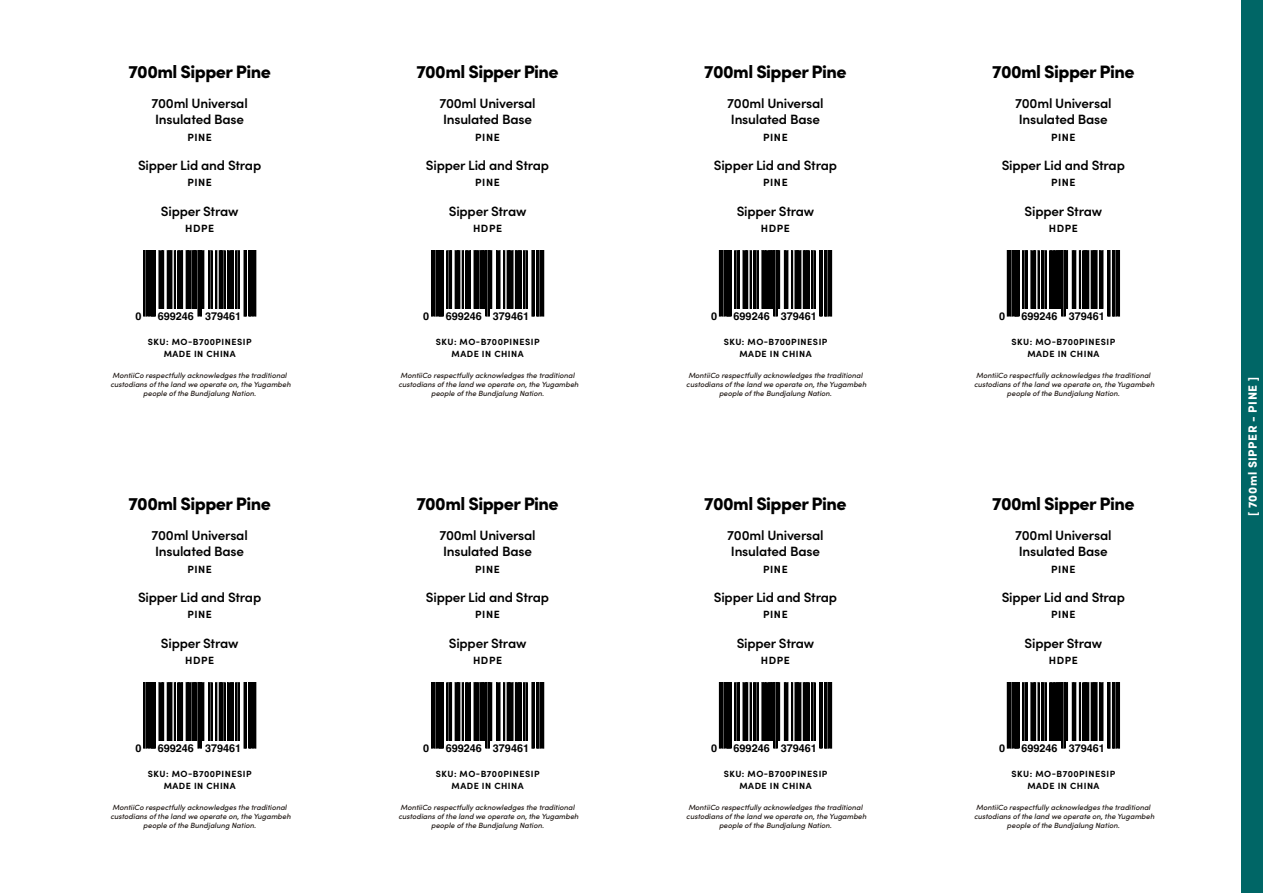
<style>
.page{position:relative;width:1263px;height:893px;background:#fff}
.page>*{position:absolute;margin:0;border:0;box-sizing:border-box;transform-origin:0 0}
.t1{font:900 18px "Sofia Pro";letter-spacing:-.03em;color:#000}
.t2{font:600 13.5px/16.5px "Sofia Pro";letter-spacing:-.015em;color:#000}
.t3{font:900 12px "Sofia Pro";letter-spacing:.04em;color:#fff}
.t4{font:700 10.8px "Helvetica";color:#000}
.t5{font:700 10.5px "Sofia Pro";letter-spacing:.055em;color:#000}
.t6{font:700 9px/12px "Sofia Pro";letter-spacing:.055em;color:#000;text-align:center}
.t7{font:italic 500 7.5px/9px "Sofia Pro";color:#1d1511;text-align:center}
</style>
<div class="page">
<svg style="left:144px;top:251px;width:112px;height:65px"></svg>
<svg style="left:431px;top:251px;width:113px;height:65px"></svg>
<svg style="left:719px;top:251px;width:113px;height:65px"></svg>
<svg style="left:144px;top:683px;width:112px;height:65px"></svg>
<svg style="left:431px;top:683px;width:113px;height:65px"></svg>
<svg style="left:719px;top:683px;width:113px;height:65px"></svg>
<svg style="left:1007px;top:683px;width:112px;height:65px"></svg>
<svg style="left:1007px;top:251px;width:112px;height:65px"></svg>
<div style="left:1242px;top:0;width:21px;height:893px;background:#066"></div>
<h1 class="t1" style="left:128px;top:58px;width:144px">700ml Sipper Pine</h1>
<h2 class="t2" style="left:152px;top:94px;width:98px">700ml Universal<br>Insulated Base</h2>
<h3 class="t5" style="left:187px;top:129px;width:26px">PINE</h3>
<h2 class="t2" style="left:138px;top:156px;width:125px">Sipper Lid and Strap</h2>
<h3 class="t5" style="left:187px;top:175px;width:26px">PINE</h3>
<h2 class="t2" style="left:161px;top:202px;width:79px">Sipper Straw</h2>
<h3 class="t5" style="left:185px;top:220px;width:31px">HDPE</h3>
<h3 class="t4" style="left:135px;top:309px;width:8px">0</h3>
<h3 class="t4" style="left:158px;top:309px;width:85px">699246 379461</h3>
<p class="t6" style="left:148px;top:335px;width:105px">SKU: MO-B700PINESIP<br>MADE IN CHINA</p>
<p class="t7" style="left:110px;top:370px;width:182px">MontiiCo respectfully acknowledges the traditional custodians of the land we operate on, the Yugambeh people of the Bundjalung Nation.</p>
<h1 class="t1" style="left:128px;top:490px;width:144px">700ml Sipper Pine</h1>
<h2 class="t2" style="left:152px;top:526px;width:98px">700ml Universal<br>Insulated Base</h2>
<h3 class="t5" style="left:187px;top:561px;width:26px">PINE</h3>
<h2 class="t2" style="left:138px;top:588px;width:125px">Sipper Lid and Strap</h2>
<h3 class="t5" style="left:187px;top:607px;width:26px">PINE</h3>
<h2 class="t2" style="left:161px;top:634px;width:79px">Sipper Straw</h2>
<h3 class="t5" style="left:185px;top:652px;width:31px">HDPE</h3>
<h3 class="t4" style="left:135px;top:741px;width:8px">0</h3>
<h3 class="t4" style="left:158px;top:741px;width:85px">699246 379461</h3>
<p class="t6" style="left:148px;top:767px;width:105px">SKU: MO-B700PINESIP<br>MADE IN CHINA</p>
<p class="t7" style="left:110px;top:802px;width:182px">MontiiCo respectfully acknowledges the traditional custodians of the land we operate on, the Yugambeh people of the Bundjalung Nation.</p>
<h1 class="t1" style="left:416px;top:58px;width:144px">700ml Sipper Pine</h1>
<h2 class="t2" style="left:439px;top:94px;width:98px">700ml Universal<br>Insulated Base</h2>
<h3 class="t5" style="left:475px;top:129px;width:26px">PINE</h3>
<h2 class="t2" style="left:426px;top:156px;width:125px">Sipper Lid and Strap</h2>
<h3 class="t5" style="left:475px;top:175px;width:26px">PINE</h3>
<h2 class="t2" style="left:449px;top:202px;width:79px">Sipper Straw</h2>
<h3 class="t5" style="left:473px;top:220px;width:31px">HDPE</h3>
<h3 class="t4" style="left:423px;top:309px;width:8px">0</h3>
<h3 class="t4" style="left:446px;top:309px;width:85px">699246 379461</h3>
<p class="t6" style="left:436px;top:335px;width:105px">SKU: MO-B700PINESIP<br>MADE IN CHINA</p>
<p class="t7" style="left:398px;top:370px;width:182px">MontiiCo respectfully acknowledges the traditional custodians of the land we operate on, the Yugambeh people of the Bundjalung Nation.</p>
<h1 class="t1" style="left:416px;top:490px;width:144px">700ml Sipper Pine</h1>
<h2 class="t2" style="left:439px;top:526px;width:98px">700ml Universal<br>Insulated Base</h2>
<h3 class="t5" style="left:475px;top:561px;width:26px">PINE</h3>
<h2 class="t2" style="left:426px;top:588px;width:125px">Sipper Lid and Strap</h2>
<h3 class="t5" style="left:475px;top:607px;width:26px">PINE</h3>
<h2 class="t2" style="left:449px;top:634px;width:79px">Sipper Straw</h2>
<h3 class="t5" style="left:473px;top:652px;width:31px">HDPE</h3>
<h3 class="t4" style="left:423px;top:741px;width:8px">0</h3>
<h3 class="t4" style="left:446px;top:741px;width:85px">699246 379461</h3>
<p class="t6" style="left:436px;top:767px;width:105px">SKU: MO-B700PINESIP<br>MADE IN CHINA</p>
<p class="t7" style="left:398px;top:802px;width:182px">MontiiCo respectfully acknowledges the traditional custodians of the land we operate on, the Yugambeh people of the Bundjalung Nation.</p>
<h1 class="t1" style="left:704px;top:58px;width:144px">700ml Sipper Pine</h1>
<h2 class="t2" style="left:727px;top:94px;width:98px">700ml Universal<br>Insulated Base</h2>
<h3 class="t5" style="left:763px;top:129px;width:26px">PINE</h3>
<h2 class="t2" style="left:714px;top:156px;width:125px">Sipper Lid and Strap</h2>
<h3 class="t5" style="left:763px;top:175px;width:26px">PINE</h3>
<h2 class="t2" style="left:737px;top:202px;width:79px">Sipper Straw</h2>
<h3 class="t5" style="left:761px;top:220px;width:31px">HDPE</h3>
<h3 class="t4" style="left:711px;top:309px;width:8px">0</h3>
<h3 class="t4" style="left:733px;top:309px;width:85px">699246 379461</h3>
<p class="t6" style="left:724px;top:335px;width:105px">SKU: MO-B700PINESIP<br>MADE IN CHINA</p>
<p class="t7" style="left:686px;top:370px;width:182px">MontiiCo respectfully acknowledges the traditional custodians of the land we operate on, the Yugambeh people of the Bundjalung Nation.</p>
<h1 class="t1" style="left:704px;top:490px;width:144px">700ml Sipper Pine</h1>
<h2 class="t2" style="left:727px;top:526px;width:98px">700ml Universal<br>Insulated Base</h2>
<h3 class="t5" style="left:763px;top:561px;width:26px">PINE</h3>
<h2 class="t2" style="left:714px;top:588px;width:125px">Sipper Lid and Strap</h2>
<h3 class="t5" style="left:763px;top:607px;width:26px">PINE</h3>
<h2 class="t2" style="left:737px;top:634px;width:79px">Sipper Straw</h2>
<h3 class="t5" style="left:761px;top:652px;width:31px">HDPE</h3>
<h3 class="t4" style="left:711px;top:741px;width:8px">0</h3>
<h3 class="t4" style="left:733px;top:741px;width:85px">699246 379461</h3>
<p class="t6" style="left:724px;top:767px;width:105px">SKU: MO-B700PINESIP<br>MADE IN CHINA</p>
<p class="t7" style="left:686px;top:802px;width:182px">MontiiCo respectfully acknowledges the traditional custodians of the land we operate on, the Yugambeh people of the Bundjalung Nation.</p>
<h1 class="t1" style="left:992px;top:58px;width:144px">700ml Sipper Pine</h1>
<h2 class="t2" style="left:1015px;top:94px;width:98px">700ml Universal<br>Insulated Base</h2>
<h3 class="t5" style="left:1051px;top:129px;width:26px">PINE</h3>
<h2 class="t2" style="left:1002px;top:156px;width:125px">Sipper Lid and Strap</h2>
<h3 class="t5" style="left:1051px;top:175px;width:26px">PINE</h3>
<h2 class="t2" style="left:1024px;top:202px;width:79px">Sipper Straw</h2>
<h3 class="t5" style="left:1049px;top:220px;width:31px">HDPE</h3>
<h3 class="t4" style="left:999px;top:309px;width:8px">0</h3>
<h3 class="t4" style="left:1021px;top:309px;width:85px">699246 379461</h3>
<p class="t6" style="left:1011px;top:335px;width:105px">SKU: MO-B700PINESIP<br>MADE IN CHINA</p>
<p class="t7" style="left:974px;top:370px;width:182px">MontiiCo respectfully acknowledges the traditional custodians of the land we operate on, the Yugambeh people of the Bundjalung Nation.</p>
<h3 class="t3" style="left:1243px;top:516px;width:141px;rotate:-90deg">[ 700ml SIPPER - PINE ]</h3>
<h1 class="t1" style="left:992px;top:490px;width:144px">700ml Sipper Pine</h1>
<h2 class="t2" style="left:1015px;top:526px;width:98px">700ml Universal<br>Insulated Base</h2>
<h3 class="t5" style="left:1051px;top:561px;width:26px">PINE</h3>
<h2 class="t2" style="left:1002px;top:588px;width:125px">Sipper Lid and Strap</h2>
<h3 class="t5" style="left:1051px;top:607px;width:26px">PINE</h3>
<h2 class="t2" style="left:1024px;top:634px;width:79px">Sipper Straw</h2>
<h3 class="t5" style="left:1049px;top:652px;width:31px">HDPE</h3>
<h3 class="t4" style="left:999px;top:741px;width:8px">0</h3>
<h3 class="t4" style="left:1021px;top:741px;width:85px">699246 379461</h3>
<p class="t6" style="left:1011px;top:767px;width:105px">SKU: MO-B700PINESIP<br>MADE IN CHINA</p>
<p class="t7" style="left:974px;top:802px;width:182px">MontiiCo respectfully acknowledges the traditional custodians of the land we operate on, the Yugambeh people of the Bundjalung Nation.</p>
</div>
